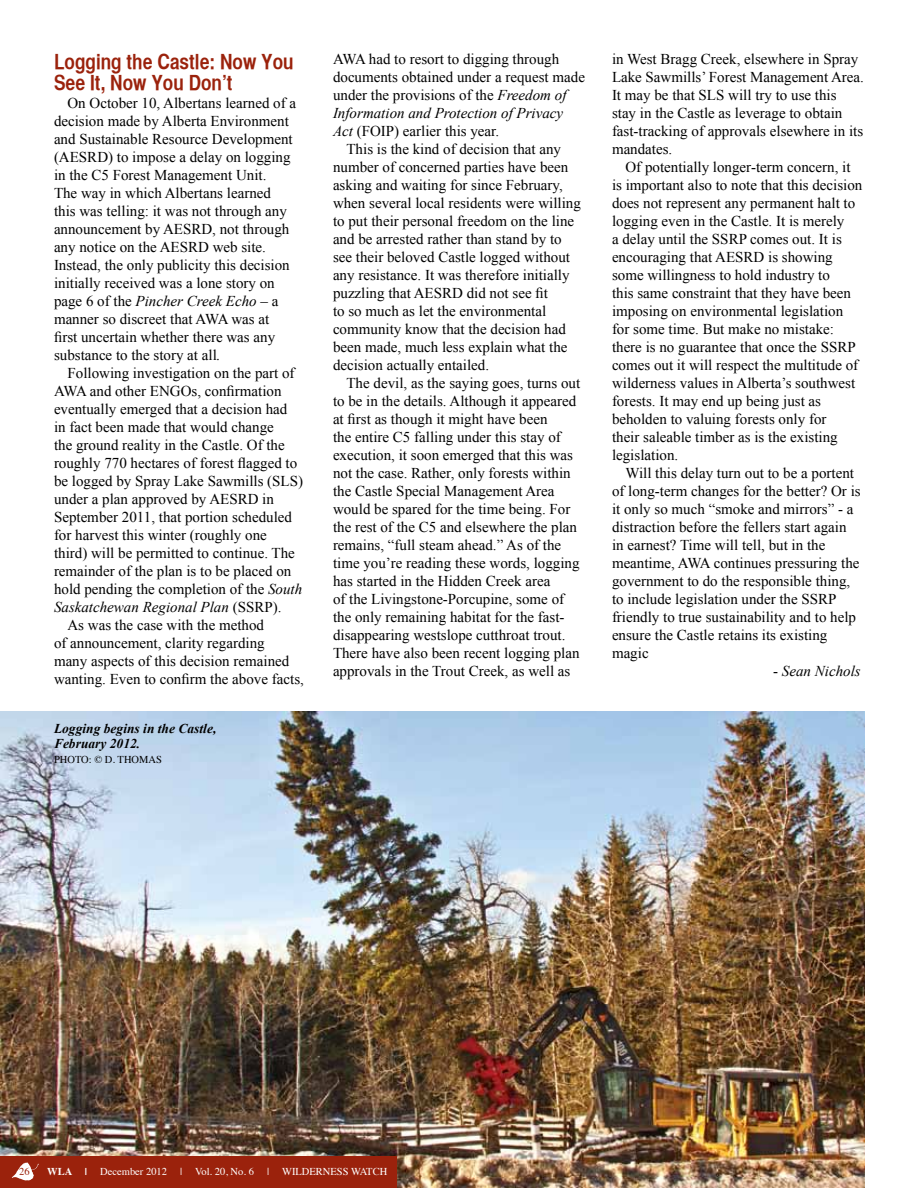
<style>
.page{position:relative;width:918px;height:1188px;background:#fff}
.page>*{position:absolute;margin:0;border:0;box-sizing:border-box;transform-origin:0 0}
.t1{font:21px/21px "Helvetica CY Bold";color:#9b220c}
.t2{font:15px/18px "Times New Roman";color:#000}
.t3{font:italic 15px "Times New Roman";color:#000}
.t4{font:italic 700 13.5px/15px "Times New Roman";color:#000}
.t5{font:10.5px "Times";color:#fff}
.t6{font:10.5px "Times";color:#000}
.t7{font:10.5px "Times";color:#9b220c}
.s1{font-style:italic}
.s2{font-style:normal}
.s3{font-family:"Helvetica Neue";font-weight:900;font-stretch:condensed;color:#fff}
.s4{font-weight:700}
</style>
<div class="page">
<img style="left:0;top:712px;width:865px;height:476px">
<div style="left:0;top:1156px;width:397px;height:32px;background:#9b220c"></div>
<svg style="left:12px;top:1162px;width:27px;height:19px"></svg>
<h1 class="t1" style="left:54px;top:51px;width:241px">Logging the Castle: Now You<br>See It, Now You Don’t</h1>
<p class="t2" style="left:54px;top:94px;width:244px;text-indent:14px">On October 10, Albertans learned of a decision made by Alberta Environment and Sustainable Resource Development (AESRD) to impose a delay on logging in the C5 Forest Management Unit.<br>The way in which Albertans learned this was telling: it was not through any announcement by AESRD, not through any notice on the AESRD web site.<br>Instead, the only publicity this decision initially received was a lone story on page 6 of the <span class="s1">Pincher Creek Echo</span> – a manner so discreet that AWA was at first uncertain whether there was any substance to the story at all<span class="s1">.</span></p>
<p class="t2" style="left:68px;top:364px;width:229px">Following investigation on the part of</p>
<p class="t2" style="left:54px;top:382px;width:229px">AWA and other ENGOs, confirmation</p>
<p class="t2" style="left:54px;top:400px;width:235px">eventually emerged that a decision had</p>
<p class="t2" style="left:54px;top:418px;width:221px">in fact been made that would change</p>
<p class="t2" style="left:54px;top:436px;width:232px">the ground reality in the Castle. Of the</p>
<p class="t2" style="left:54px;top:454px;width:245px">roughly 770 hectares of forest flagged to</p>
<p class="t2" style="left:54px;top:472px;width:251px">be logged by Spray Lake Sawmills (SLS)</p>
<p class="t2" style="left:54px;top:490px;width:221px">under a plan approved by AESRD in</p>
<p class="t2" style="left:54px;top:508px;width:240px">September 2011, that portion scheduled</p>
<p class="t2" style="left:54px;top:526px;width:214px">for harvest this winter (roughly one</p>
<p class="t2" style="left:54px;top:544px;width:242px">third) will be permitted to continue. The</p>
<p class="t2" style="left:54px;top:562px;width:239px">remainder of the plan is to be placed on</p>
<p class="t2" style="left:54px;top:580px;width:250px">hold pending the completion of the <span class="s1">South</span></p>
<p class="t3" style="left:54px;top:597px;width:229px">Saskatchewan Regional Plan <span class="s2">(SSRP).</span></p>
<p class="t2" style="left:68px;top:616px;width:198px">As was the case with the method</p>
<p class="t2" style="left:54px;top:634px;width:212px">of announcement, clarity regarding</p>
<p class="t2" style="left:54px;top:652px;width:237px">many aspects of this decision remained</p>
<p class="t2" style="left:54px;top:670px;width:251px">wanting. Even to confirm the above facts,</p>
<p class="t4" style="left:54px;top:721px;width:164px">Logging begins in the Castle,<br>February 2012.</p>
<p class="t6" style="left:54px;top:750px;width:108px">PHOTO: © D. THOMAS</p>
<p class="t2" style="left:333px;top:50px;width:228px">AWA had to resort to digging through</p>
<p class="t2" style="left:333px;top:68px;width:254px">documents obtained under a request made</p>
<p class="t2" style="left:333px;top:86px;width:235px">under the provisions of the <span class="s1">Freedom of</span></p>
<p class="t3" style="left:333px;top:103px;width:232px">Information and Protection of Privacy</p>
<p class="t2" style="left:333px;top:122px;width:168px"><span class="s1">Act</span> (FOIP) earlier this year.</p>
<p class="t2" style="left:347px;top:140px;width:216px">This is the kind of decision that any</p>
<p class="t2" style="left:333px;top:158px;width:237px">number of concerned parties have been</p>
<p class="t2" style="left:333px;top:176px;width:231px">asking and waiting for since February,</p>
<p class="t2" style="left:333px;top:212px;width:243px">to put their personal freedom on the line and be arrested rather than stand by to see their beloved Castle logged without any resistance. It was therefore initially puzzling that AESRD did not see fit<br>to so much as let the environmental community know that the decision had been made, much less explain what the decision actually entailed.</p>
<p class="t2" style="left:333px;top:374px;width:249px;text-indent:13px">The devil, as the saying goes, turns out to be in the details. Although it appeared at first as though it might have been<br>the entire C5 falling under this stay of execution, it soon emerged that this was not the case. Rather, only forests within the Castle Special Management Area would be spared for the time being. For the rest of the C5 and elsewhere the plan remains, “full steam ahead.” As of the time you’re reading these words, logging has started in the Hidden Creek area<br>of the Livingstone-Porcupine, some of the only remaining habitat for the fast&shy;disappearing westslope cutthroat trout.<br>There have also been recent logging plan approvals in the Trout Creek, as well as</p>
<p class="t2" style="left:320px;top:194px;width:262px"><span class="s3">2</span> when several local residents were willing</p>
<p class="t2" style="left:612px;top:50px;width:253px">in West Bragg Creek, elsewhere in Spray Lake Sawmills’ Forest Management Area.<br>It may be that SLS will try to use this stay in the Castle as leverage to obtain fast-tracking of approvals elsewhere in its mandates.</p>
<p class="t2" style="left:612px;top:158px;width:252px;text-indent:14px">Of potentially longer-term concern, it is important also to note that this decision does not represent any permanent halt to logging even in the Castle. It is merely<br>a delay until the SSRP comes out. It is encouraging that AESRD is showing some willingness to hold industry to<br>this same constraint that they have been imposing on environmental legislation for some time. But make no mistake: there is no guarantee that once the SSRP comes out it will respect the multitude of wilderness values in Alberta’s southwest forests. It may end up being just as beholden to valuing forests only for<br>their saleable timber as is the existing legislation.</p>
<p class="t2" style="left:612px;top:464px;width:250px;text-indent:14px">Will this delay turn out to be a portent of long-term changes for the better? Or is it only so much “smoke and mirrors” - a distraction before the fellers start again in earnest? Time will tell, but in the meantime, AWA continues pressuring the government to do the responsible thing, to include legislation under the SSRP friendly to true sustainability and to help ensure the Castle retains its existing magic</p>
<p class="t3" style="left:773px;top:661px;width:89px"><span class="s2">-</span> Sean Nichols</p>
<p class="t7" style="left:19px;top:1162px;width:12px">26</p>
<p class="t5" style="left:47px;top:1162px;width:121px"><span class="s4">WLA |</span> DECEMBER 2012</p>
<p class="t5" style="left:180px;top:1162px;width:75px">| VOL. 20, NO. 6</p>
<p class="t5" style="left:267px;top:1162px;width:93px">| WILDERNESS WATCH</p>
</div>
